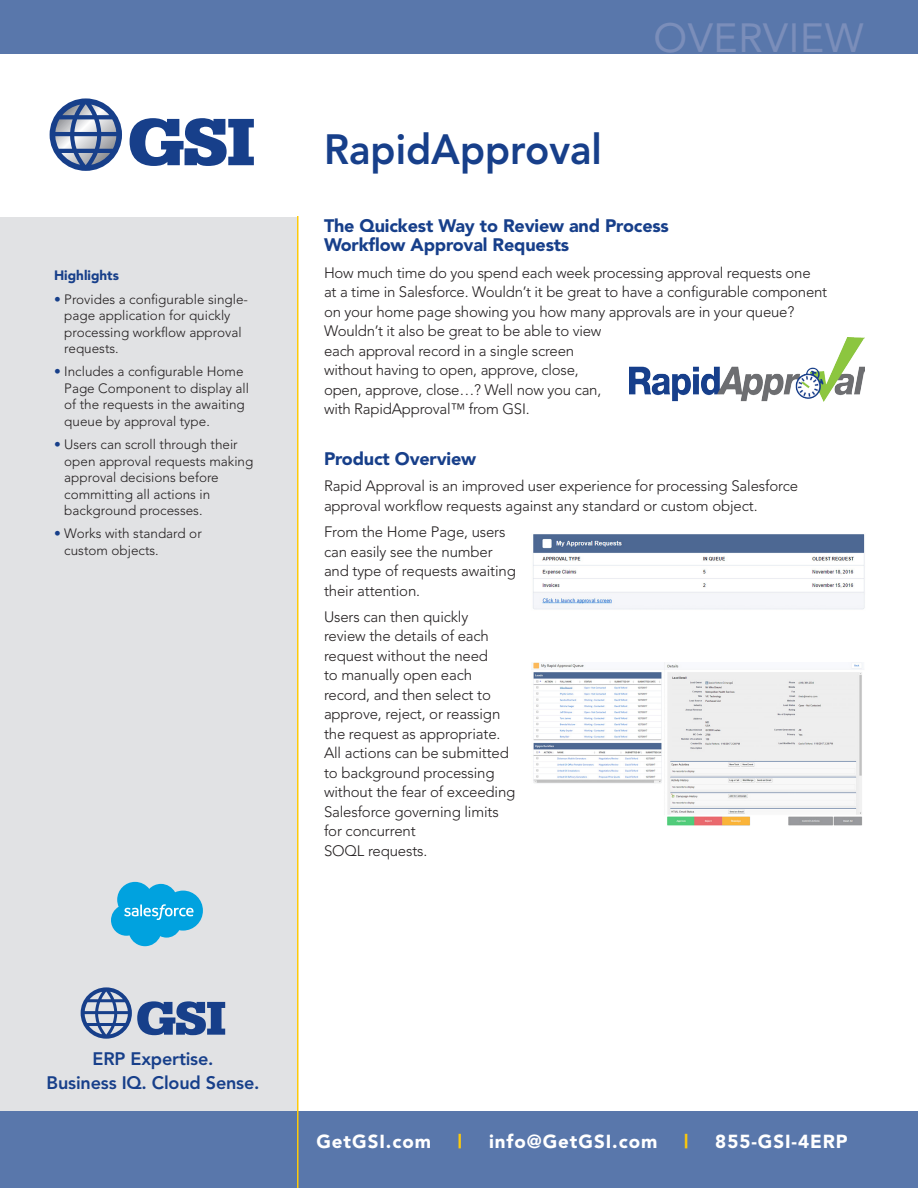
<style>
.page{position:relative;width:918px;height:1188px;background:#fff}
.page>*{position:absolute;margin:0;border:0;box-sizing:border-box;transform-origin:0 0}
.t1{font:800 42px "Avenir";color:#173f8a;scale:.95 1}
.t2{font:40.5px "Avenir";letter-spacing:.02em;color:#7b8eba}
.t3{font:900 18.75px "Avenir";letter-spacing:.05em;color:#fff}
.t4{font:900 18.75px "Avenir";color:#feca0a}
.t5{font:900 18px/19.5px "Avenir";letter-spacing:-.01em;color:#173f8a}
.t6{font:800 18px/24px "Avenir";letter-spacing:-.01em;color:#173f8a;text-align:center}
.t7{font:300 15px/19.5px "Avenir";letter-spacing:-.01em;color:#231f20}
.t8{font:300 13.5px/16.5px "Avenir";color:#231f20}
.t9{font:900 13.5px "Avenir";color:#173f8a}
.s1{color:#173f8a}
</style>
<div class="page">
<div style="left:0;top:218px;width:297px;height:897px;background:#e1e2e4"></div>
<svg style="left:130px;top:118px;width:124px;height:48px"></svg>
<svg style="left:50px;top:98px;width:72px;height:73px"></svg>
<div style="left:0;top:1111px;width:918px;height:77px;background:#5977ab"></div>
<div style="left:0;top:0;width:918px;height:54px;background:#5977ab"></div>
<hr style="left:297px;top:216px;width:1px;height:972px;background:#feca0a">
<img style="left:630px;top:337px;width:235px;height:64px">
<img style="left:533px;top:534px;width:332px;height:76px">
<img style="left:533px;top:662px;width:330px;height:164px">
<svg style="left:81px;top:987px;width:144px;height:52px"></svg>
<svg style="left:111px;top:882px;width:92px;height:64px"></svg>
<p class="t9" style="left:54px;top:267px;width:67px">Highlights</p>
<p class="t8" style="left:64px;top:291px;width:185px;text-indent:-10px"><span class="s1">•</span> Provides a configurable single&shy;page application for quickly processing workflow approval requests.</p>
<p class="t8" style="left:64px;top:363px;width:186px;text-indent:-10px"><span class="s1">•</span> Includes a configurable Home<br>Page Component to display all of the requests in the awaiting queue by approval type.</p>
<p class="t8" style="left:64px;top:436px;width:191px;text-indent:-10px"><span class="s1">•</span> Users can scroll through their open approval requests making approval decisions before committing all actions in background processes.</p>
<p class="t8" style="left:64px;top:525px;width:139px;text-indent:-10px"><span class="s1">•</span> Works with standard or custom objects.</p>
<p class="t1" style="left:324px;top:125px;width:294px">RapidApproval</p>
<p class="t2" style="left:653px;top:14px;width:212px">OVERVIEW</p>
<p class="t5" style="left:324px;top:216px;width:346px">The Quickest Way to Review and Process<br>Workflow Approval Requests</p>
<p class="t7" style="left:324px;top:263px;width:505px">How much time do you spend each week processing approval requests one<br>at a time in Salesforce. Wouldn’t it be great to have a configurable component on your home page showing you how many approvals are in your queue?<br>Wouldn’t it also be great to be able to view<br>each approval record in a single screen<br>without having to open, approve, close,<br>open, approve, close…? Well now you can,<br>with RapidApproval™ from GSI.</p>
<p class="t5" style="left:324px;top:449px;width:154px">Product Overview</p>
<p class="t7" style="left:324px;top:476px;width:476px">Rapid Approval is an improved user experience for processing Salesforce approval workflow requests against any standard or custom object.</p>
<p class="t7" style="left:324px;top:522px;width:193px">From the Home Page, users can easily see the number and type of requests awaiting their attention.</p>
<p class="t7" style="left:324px;top:607px;width:193px">Users can then quickly<br>review the details of each request without the need<br>to manually open each record, and then select to approve, reject, or reassign the request as appropriate.<br>All actions can be submitted to background processing without the fear of exceeding<br>Salesforce governing limits for concurrent<br>SOQL requests.</p>
<p class="t6" style="left:47px;top:1047px;width:214px">ERP Expertise.<br>Business IQ. Cloud Sense.</p>
<p class="t3" style="left:316px;top:1130px;width:116px">GetGSI.com</p>
<p class="t4" style="left:458px;top:1130px;width:6px">|</p>
<p class="t3" style="left:489px;top:1130px;width:170px">info@GetGSI.com</p>
<p class="t4" style="left:684px;top:1130px;width:6px">|</p>
<p class="t3" style="left:715px;top:1130px;width:134px">855-GSI-4ERP</p>
</div>
